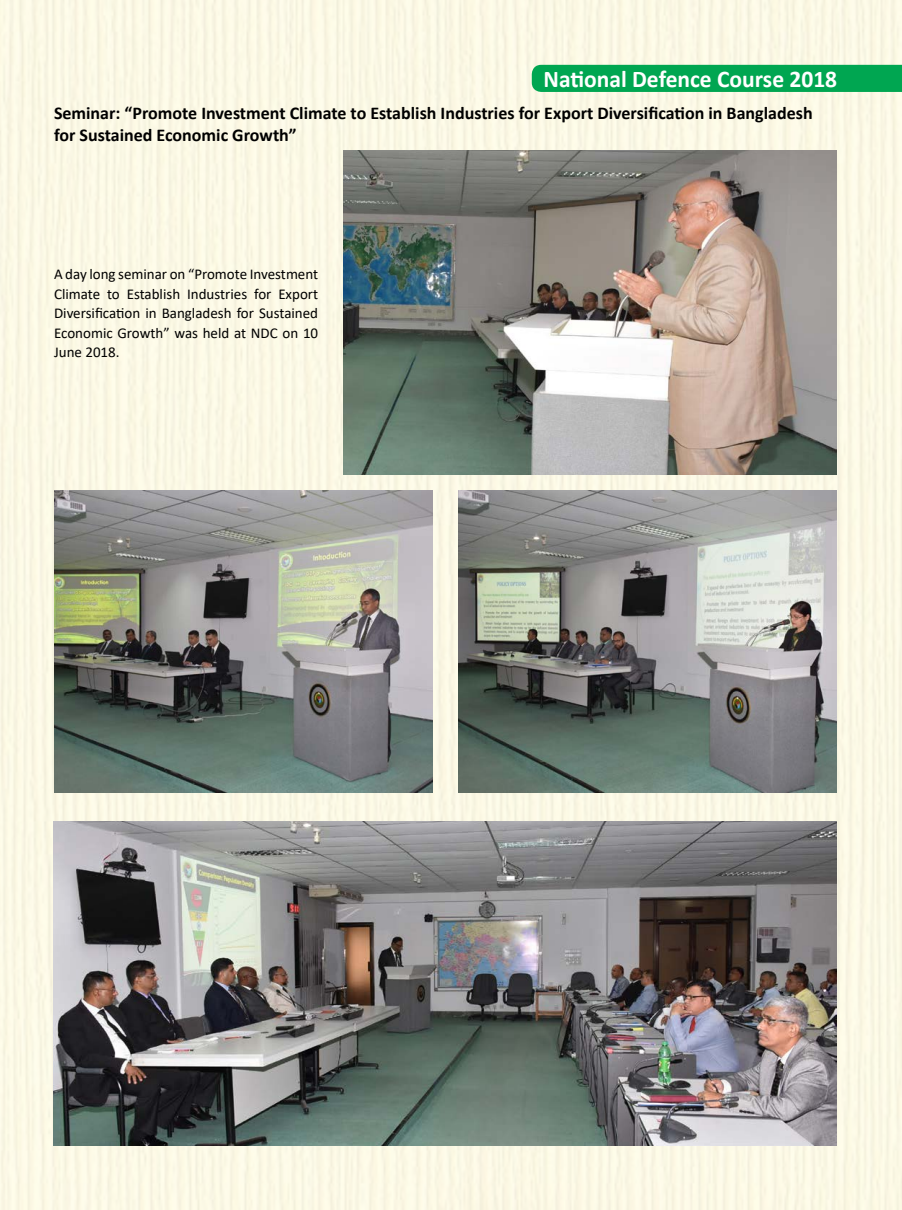
<style>
.page{position:relative;width:902px;height:1210px;background:#fcf8e5}
.page>*{position:absolute;margin:0;border:0;box-sizing:border-box;transform-origin:0 0}
.t1{font:700 24px "Calibri";color:#fff}
.t2{font:700 18px/21.6px "Calibri";color:#000}
.t3{font:15px/19.5px "Calibri";color:#000;text-align:justify}
</style>
<div class="page">
<img style="left:53px;top:821px;width:783px;height:324px">
<div style="left:532px;top:65px;width:370px;height:27px;background:#00a651"></div>
<img style="left:343px;top:150px;width:493px;height:324px">
<img style="left:458px;top:490px;width:378px;height:303px">
<img style="left:54px;top:490px;width:378px;height:303px">
<h1 class="t1" style="left:543px;top:62px;width:295px">National Defence Course 2018</h1>
<p class="t2" style="left:54px;top:102px;width:760px">Seminar: “Promote Investment Climate to Establish Industries for Export Diversification in Bangladesh for Sustained Economic Growth”</p>
<p class="t3" style="left:54px;top:264px;width:266px">A day long seminar on “Promote Investment Climate to Establish Industries for Export Diversification in Bangladesh for Sustained Economic Growth” was held at NDC on 10<br>June 2018.</p>
</div>
